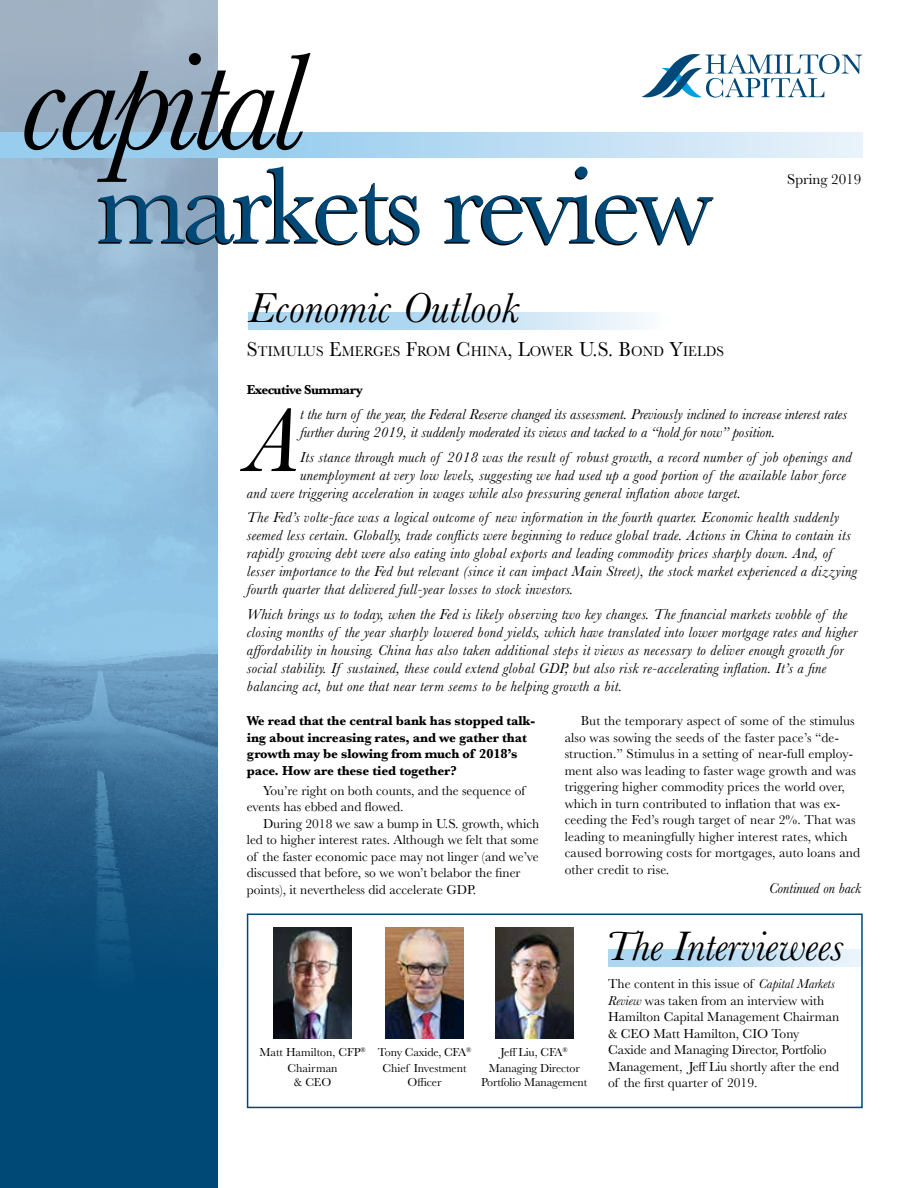
<style>
.page{position:relative;width:918px;height:1188px;background:#fff}
.page>*{position:absolute;margin:0;border:0;box-sizing:border-box;transform-origin:0 0}
.t1{font:italic 141.75px "Baskerville";letter-spacing:-.05em;color:#000}
.t2{font:112.65px "Baskerville";letter-spacing:-.04em;color:#004876}
.t3{font:italic 93.15px "Baskerville";color:#000}
.t4{font:italic 43.5px "Baskerville";color:#000}
.t5{font:italic 42.75px "Baskerville";letter-spacing:-.01em;color:#000}
.t6{font:italic 15px/18px "Baskerville";letter-spacing:.02em;color:#000}
.t7{font:italic 15px/18px "Baskerville";color:#000}
.t8{font:15px "Baskerville";color:#000}
.t9{font:14.7px "Baskerville";letter-spacing:.015em;color:#000;scale:.95 1}
.t10{font:13.5px/16.5px "Baskerville";color:#000}
.t11{font:700 13.5px/16.5px "Baskerville";letter-spacing:-.01em;color:#000}
.t12{font:700 13.5px "Baskerville";letter-spacing:-.04em;color:#000}
.t13{font:12px/15.8px "Baskerville";letter-spacing:-.01em;color:#000;text-align:center}
.s1{font-size:21px}
.s2{font-style:italic}
</style>
<div class="page">
<img style="left:495px;top:928px;width:78px;height:111px">
<div style="left:608px;top:949px;width:253px;height:17px;background:linear-gradient(to right,#9fd0ef,#e7f1fa)"></div>
<div style="left:247px;top:914px;width:616px;height:194px;border:2px solid #004876"></div>
<img style="left:274px;top:927px;width:78px;height:112px">
<img style="left:386px;top:927px;width:77px;height:111px">
<svg style="left:218px;top:133px;width:645px;height:25px;background:#bedef3"></svg>
<svg style="left:248px;top:312px;width:397px;height:17px;background:#c2e0f4"></svg>
<svg style="left:642px;top:54px;width:220px;height:44px"></svg>
<svg style="left:0;top:0;width:218px;height:1188px;background:#6191b4"></svg>
<h1 class="t1" style="left:20px;top:8px;width:285px">capital</h1>
<h2 class="t2" style="left:97px;top:134px;width:618px">markets review</h2>
<h3 class="t4" style="left:248px;top:279px;width:272px">Economic Outlook</h3>
<p class="t9" style="left:247px;top:342px;width:502px"><span class="s1">S</span>TIMULUS <span class="s1">E</span>MERGES <span class="s1">F</span>ROM <span class="s1">C</span>HINA<span class="s1">, L</span>OWER <span class="s1">U.S. B</span>OND <span class="s1">Y</span>IELDS</p>
<p class="t8" style="left:787px;top:170px;width:75px">Spring 2019</p>
<p class="t12" style="left:247px;top:380px;width:118px">Executive Summary</p>
<h3 class="t3" style="left:247px;top:379px;width:55px">A</h3>
<p class="t7" style="left:300px;top:405px;width:549px">t the turn of the year, the Federal Reserve changed its assessment. Previously inclined to increase interest rates further during 2019, it suddenly moderated its views and tacked to a “hold for now” position.</p>
<p class="t6" style="left:300px;top:448px;width:553px">Its stance through much of 2018 was the result of robust growth, a record number of job openings and</p>
<p class="t6" style="left:300px;top:466px;width:547px">unemployment at very low levels, suggesting we had used up a good portion of the available labor force</p>
<p class="t6" style="left:247px;top:484px;width:496px">and were triggering acceleration in wages while also pressuring general inflation above target.</p>
<p class="t6" style="left:247px;top:508px;width:612px">The Fed’s volte-face was a logical outcome of new information in the fourth quarter. Economic health suddenly seemed less certain. Globally, trade conflicts were beginning to reduce global trade. Actions in China to contain its rapidly growing debt were also eating into global exports and leading commodity prices sharply down. And, of lesser importance to the Fed but relevant (since it can impact Main Street), the stock market experienced a dizzying fourth quarter that delivered full-year losses to stock investors.</p>
<p class="t6" style="left:247px;top:605px;width:612px">Which brings us to today, when the Fed is likely observing two key changes. The financial markets wobble of the closing months of the year sharply lowered bond yields, which have translated into lower mortgage rates and higher affordability in housing. China has also taken additional steps it views as necessary to deliver enough growth for social stability. If sustained, these could extend global GDP, but also risk re-accelerating inflation. It’s a fine balancing act, but one that near term seems to be helping growth a bit.</p>
<p class="t11" style="left:247px;top:713px;width:290px">We read that the central bank has stopped talk&shy;ing about increasing rates, and we gather that growth may be slowing from much of 2018’s pace. How are these tied together?</p>
<p class="t10" style="left:247px;top:782px;width:280px;text-indent:16px">You’re right on both counts, and the sequence of events has ebbed and flowed.</p>
<p class="t10" style="left:247px;top:815px;width:294px;text-indent:16px">During 2018 we saw a bump in U.S. growth, which led to higher interest rates. Although we felt that some of the faster economic pace may not linger (and we’ve discussed that before, so we won’t belabor the finer points), it nevertheless did accelerate GDP.</p>
<p class="t10" style="left:565px;top:713px;width:297px;text-indent:16px">But the temporary aspect of some of the stimulus also was sowing the seeds of the faster pace’s “de&shy;struction.” Stimulus in a setting of near-full employ&shy;ment also was leading to faster wage growth and was triggering higher commodity prices the world over, which in turn contributed to inflation that was ex&shy;ceeding the Fed’s rough target of near 2%. That was leading to meaningfully higher interest rates, which caused borrowing costs for mortgages, auto loans and other credit to rise.</p>
<p class="t7" style="left:769px;top:879px;width:94px">Continued on back</p>
<p class="t13" style="left:259px;top:1045px;width:108px">Matt Hamilton, CFP<sup>®<br></sup>Chairman</p>
<p class="t13" style="left:294px;top:1074px;width:39px">&amp; CEO</p>
<p class="t13" style="left:378px;top:1045px;width:95px">Tony Caxide, CFA<sup>®<br></sup>Chief Investment</p>
<p class="t13" style="left:408px;top:1074px;width:36px">Officer</p>
<p class="t13" style="left:489px;top:1045px;width:93px">Jeff Liu, CFA<sup>®<br></sup>Managing Director</p>
<p class="t13" style="left:481px;top:1074px;width:108px">Portfolio Management</p>
<h3 class="t5" style="left:605px;top:918px;width:240px">The Interviewees</h3>
<p class="t10" style="left:608px;top:976px;width:233px">The content in this issue of <span class="s2">Capital Markets Review</span> was taken from an interview with Hamilton Capital Management Chairman &amp; CEO Matt Hamilton, CIO Tony Caxide and Managing Director, Portfolio Management, Jeff Liu shortly after the end of the first quarter of 2019.</p>
</div>
